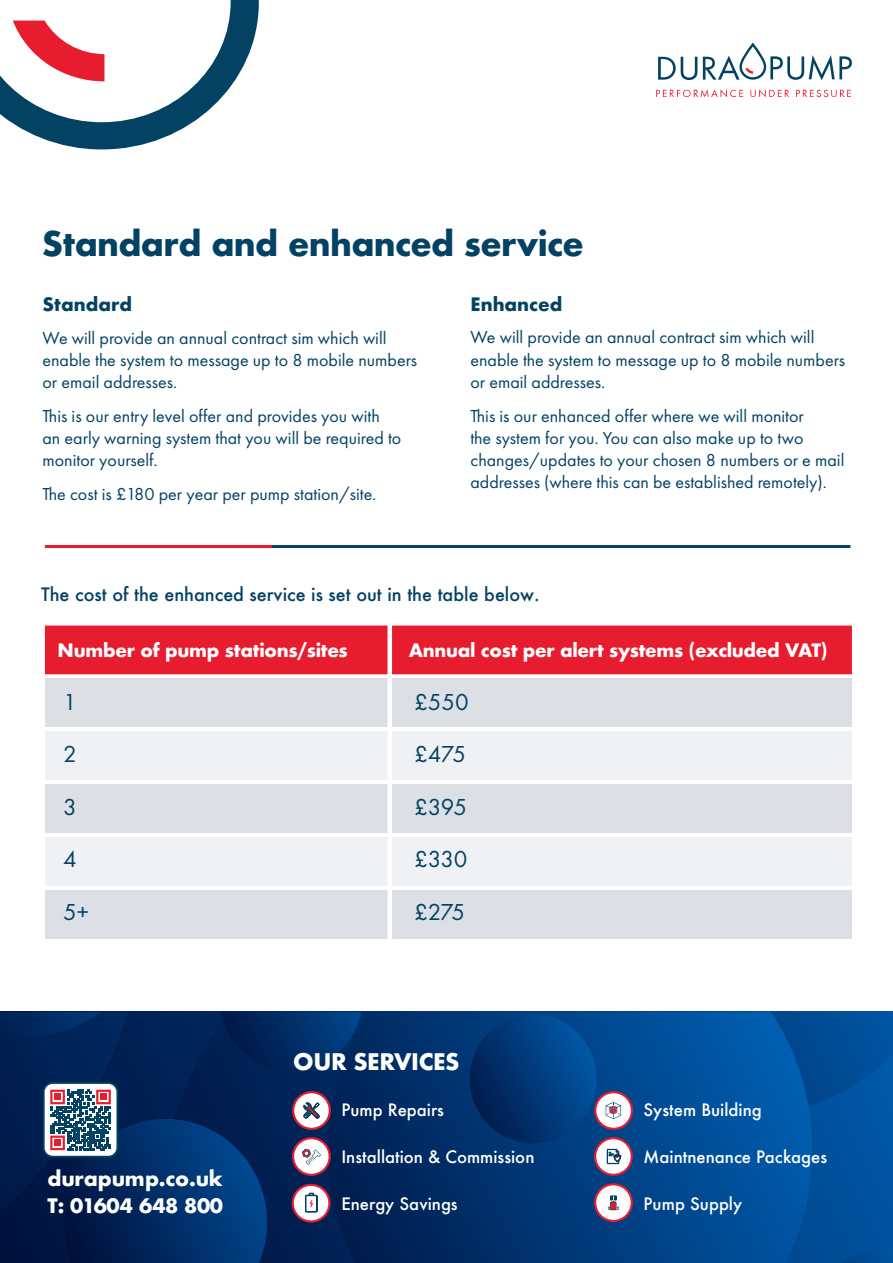
<style>
.page{position:relative;width:893px;height:1263px;background:#fff}
.page>*{position:absolute;margin:0;border:0;box-sizing:border-box;transform-origin:0 0}
.t1{font:700 33px "Futura";letter-spacing:-.02em;color:#034263}
.t2{font:24px "Futura PT";letter-spacing:-.03em;color:#034263}
.t3{font:700 22.2px "Futura";letter-spacing:-.02em;color:#fff}
.t4{font:700 20.1px "Futura";letter-spacing:-.01em;color:#fff}
.t5{font:700 19.5px "Futura";letter-spacing:-.02em;color:#fff}
.t6{font:18px/22px "Futura PT";color:#034263}
.t7{font:700 18px "Futura";letter-spacing:-.02em;color:#fff}
.t8{font:500 18px "Futura";color:#034263}
.t9{font:700 18px "Futura";color:#034263}
.t10{font:500 16.65px "Futura";color:#fff}
</style>
<div class="page">
<div style="left:45px;top:890px;width:807px;height:49px;background:#dddfe6"></div>
<div style="left:45px;top:837px;width:807px;height:49px;background:#f0f1f4"></div>
<div style="left:45px;top:784px;width:807px;height:49px;background:#dddfe6"></div>
<div style="left:45px;top:731px;width:807px;height:49px;background:#f0f1f4"></div>
<div style="left:45px;top:678px;width:807px;height:49px;background:#dddfe6"></div>
<hr style="left:45px;top:545px;width:805px;height:3px;background:#034263">
<hr style="left:45px;top:545px;width:227px;height:3px;background:#e71c2e">
<svg style="left:656px;top:89px;width:195px;height:8px"></svg>
<svg style="left:658px;top:43px;width:194px;height:37px"></svg>
<svg style="left:0;top:0;width:259px;height:149px"></svg>
<div style="left:45px;top:625px;width:807px;height:49px;background:#e71c2e"></div>
<hr style="left:388px;top:618px;width:4px;height:339px;background:#fff">
<div style="left:812px;top:1143px;width:81px;height:120px;background:#00519c"></div>
<svg style="left:361px;top:1012px;width:451px;height:251px;background:#003877"></svg>
<svg style="left:841px;top:1250px;width:52px;height:13px"></svg>
<svg style="left:595px;top:1138px;width:37px;height:37px"></svg>
<div style="left:594px;top:1137px;width:39px;height:39px;border:2px solid #e71c2e;border-radius:50%"></div>
<div style="left:595px;top:1184px;width:37px;height:37px;background:#fff;border-radius:50%"></div>
<div style="left:594px;top:1183px;width:39px;height:39px;border:2px solid #e71c2e;border-radius:50%"></div>
<svg style="left:0;top:1012px;width:361px;height:251px;background:#113162"></svg>
<svg style="left:470px;top:1012px;width:423px;height:131px;background:#054d93"></svg>
<svg style="left:607px;top:1149px;width:14px;height:15px"></svg>
<svg style="left:608px;top:1195px;width:11px;height:15px"></svg>
<p class="t1" style="left:42px;top:220px;width:544px">Standard and enhanced service</p>
<p class="t9" style="left:43px;top:291px;width:91px">Standard</p>
<p class="t6" style="left:43px;top:326px;width:376px">We will provide an annual contract sim which will enable the system to message up to 8 mobile numbers or email addresses.</p>
<p class="t6" style="left:43px;top:405px;width:360px">This is our entry level offer and provides you with an early warning system that you will be required to monitor yourself.</p>
<p class="t6" style="left:43px;top:483px;width:335px">The cost is £180 per year per pump station/site.</p>
<p class="t9" style="left:470px;top:291px;width:93px">Enhanced</p>
<p class="t6" style="left:470px;top:326px;width:376px">We will provide an annual contract sim which will enable the system to message up to 8 mobile numbers or email addresses.</p>
<p class="t6" style="left:470px;top:404px;width:375px">This is our enhanced offer where we will monitor<br>the system for you. You can also make up to two changes/updates to your chosen 8 numbers or e mail addresses (where this can be established remotely).</p>
<p class="t8" style="left:41px;top:582px;width:500px">The cost of the enhanced service is set out in the table below.</p>
<p class="t7" style="left:58px;top:637px;width:292px">Number of pump stations/sites</p>
<p class="t7" style="left:409px;top:637px;width:420px">Annual cost per alert systems (excluded VAT)</p>
<p class="t2" style="left:63px;top:687px;width:15px">1</p>
<p class="t2" style="left:414px;top:687px;width:56px">£550</p>
<p class="t2" style="left:63px;top:740px;width:15px">2</p>
<p class="t2" style="left:414px;top:740px;width:53px">£475</p>
<p class="t2" style="left:63px;top:792px;width:15px">3</p>
<p class="t2" style="left:414px;top:792px;width:55px">£395</p>
<p class="t2" style="left:63px;top:845px;width:15px">4</p>
<p class="t2" style="left:414px;top:845px;width:55px">£330</p>
<p class="t2" style="left:63px;top:897px;width:27px">5+</p>
<p class="t2" style="left:414px;top:897px;width:52px">£275</p>
<p class="t4" style="left:47px;top:1164px;width:177px">durapump.co.uk</p>
<p class="t5" style="left:47px;top:1192px;width:177px">T: 01604 648 800</p>
<p class="t3" style="left:293px;top:1045px;width:168px">OUR SERVICES</p>
<p class="t10" style="left:341px;top:1098px;width:104px">Pump Repairs</p>
<p class="t10" style="left:341px;top:1145px;width:195px">Installation &amp; Commission</p>
<p class="t10" style="left:341px;top:1193px;width:118px">Energy Savings</p>
<p class="t10" style="left:644px;top:1098px;width:120px">System Building</p>
<p class="t10" style="left:644px;top:1145px;width:185px">Maintnenance Packages</p>
<p class="t10" style="left:644px;top:1193px;width:100px">Pump Supply</p>
</div>
